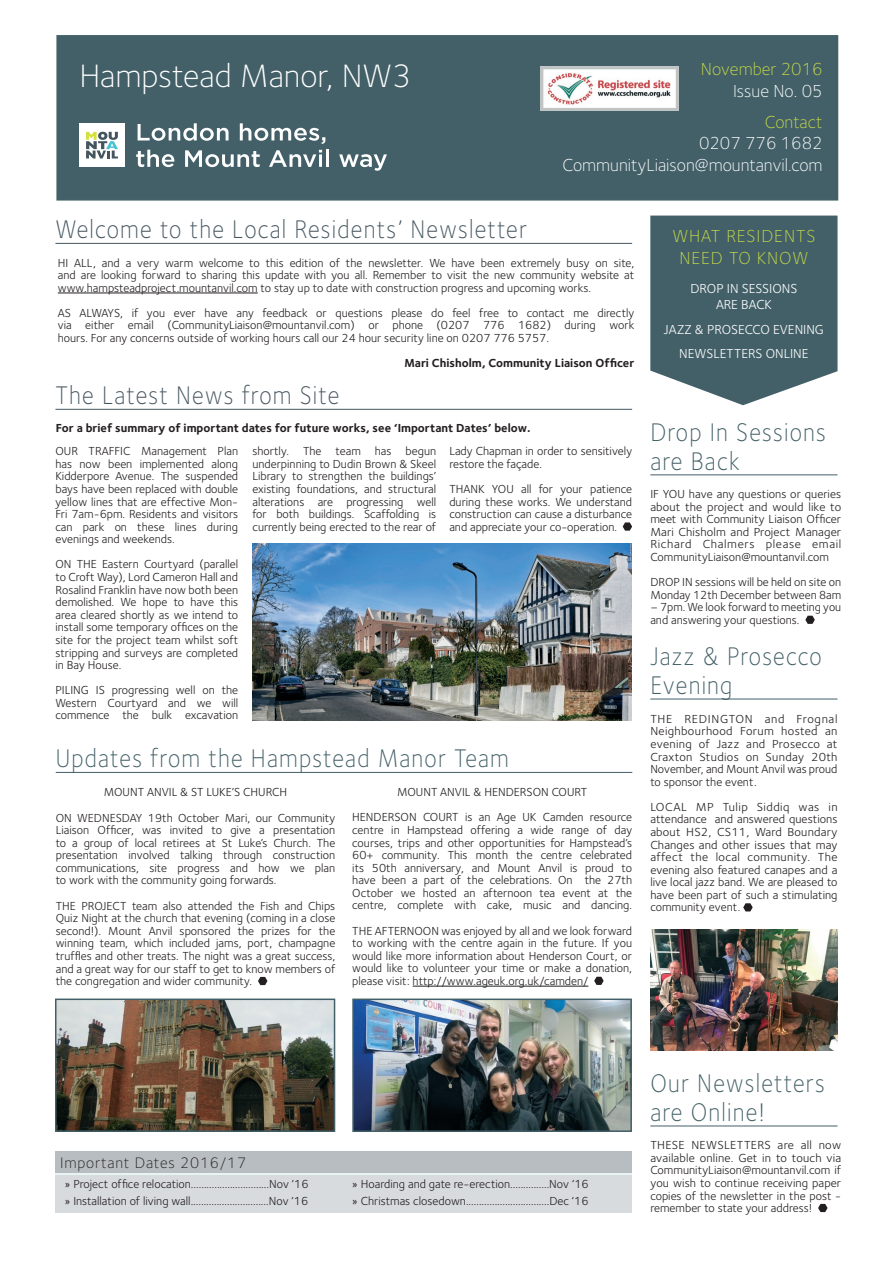
<style>
.page{position:relative;width:893px;height:1263px;background:#fff}
.page>*{position:absolute;margin:0;border:0;box-sizing:border-box;transform-origin:0 0}
.t1{font:300 33.6px "Foundry Sterling";color:#fff}
.t2{font:33.6px "Bebas Neue";color:#fff}
.t3{font:300 26.4px/28.8px "Foundry Sterling";letter-spacing:.05em;color:#436068;scale:.91 1}
.t4{font:300 26.4px "Foundry Sterling";letter-spacing:.05em;color:#455660;scale:.91 1}
.t5{font:300 18px/21.6px "Foundry Sterling";color:#fff;text-align:right}
.t6{font:300 18px/21.6px "Foundry Sterling";color:#c5d946}
.t7{font:300 15.75px "Foundry Sterling";letter-spacing:.05em;color:#231f20}
.t8{font:13.5px/16.2px "Foundry Sterling";color:#fff}
.t9{font:12px/12.6px "Foundry Sterling";color:#231f20;text-align:justify}
.t10{font:700 12px "Foundry Sterling";color:#231f20}
</style>
<div class="page">
<img style="left:58px;top:1001px;width:274px;height:128px">
<div style="left:55px;top:998px;width:280px;height:134px;border:2px solid #436068"></div>
<img style="left:355px;top:1001px;width:274px;height:128px">
<div style="left:352px;top:998px;width:280px;height:134px;border:2px solid #436068"></div>
<img style="left:252px;top:544px;width:379px;height:177px">
<div style="left:55px;top:1158px;width:577px;height:55px;background:#e7f4f2"></div>
<div style="left:55px;top:1151px;width:577px;height:22px;background:#b8bdc1"></div>
<div style="left:55px;top:1175px;width:577px;height:38px;background:#d8dbde"></div>
<hr style="left:55px;top:243px;width:577px;height:1px;background:#455660">
<hr style="left:55px;top:409px;width:577px;height:1px;background:#455660">
<hr style="left:56px;top:772px;width:576px;height:1px;background:#436068">
<svg style="left:258px;top:977px;width:9px;height:8px"></svg>
<hr style="left:58px;top:293px;width:200px;height:1px;background:#231f20">
<hr style="left:413px;top:986px;width:175px;height:1px;background:#231f20">
<svg style="left:594px;top:977px;width:10px;height:8px"></svg>
<svg style="left:623px;top:522px;width:9px;height:9px"></svg>
<hr style="left:650px;top:699px;width:187px;height:1px;background:#436068">
<svg style="left:650px;top:216px;width:187px;height:189px;background:#546e75"></svg>
<svg style="left:743px;top:903px;width:10px;height:8px"></svg>
<div style="left:56px;top:35px;width:782px;height:166px;background:#436068;border:2px solid #436068"></div>
<div style="left:79px;top:123px;width:46px;height:44px;background:#fff"></div>
<svg style="left:86px;top:132px;width:32px;height:26px"></svg>
<svg style="left:138px;top:123px;width:91px;height:18px"></svg>
<svg style="left:240px;top:123px;width:85px;height:21px"></svg>
<svg style="left:136px;top:150px;width:38px;height:17px"></svg>
<svg style="left:185px;top:150px;width:75px;height:17px"></svg>
<svg style="left:269px;top:150px;width:53px;height:17px"></svg>
<hr style="left:326px;top:150px;width:3px;height:17px;background:#fff">
<svg style="left:339px;top:154px;width:48px;height:17px"></svg>
<hr style="left:650px;top:474px;width:187px;height:1px;background:#436068">
<svg style="left:805px;top:616px;width:10px;height:8px"></svg>
<img style="left:541px;top:67px;width:137px;height:43px">
<img style="left:650px;top:929px;width:187px;height:121px">
<hr style="left:650px;top:1125px;width:187px;height:1px;background:#436068">
<svg style="left:818px;top:1204px;width:10px;height:8px"></svg>
<h1 class="t1" style="left:79px;top:57px;width:334px">Hampstead Manor, NW3</h1>
<h3 class="t6" style="left:701px;top:58px;width:123px">November 2016</h3>
<h1 class="t2" style="left:79px;top:58px;width:114px">KEYBRIDGE</h1>
<h3 class="t5" style="left:733px;top:80px;width:91px">Issue no. 05</h3>
<h3 class="t6" style="left:765px;top:111px;width:59px">Contact</h3>
<h3 class="t5" style="left:562px;top:132px;width:262px">0207 776 1682<br>CommunityLiaison@mountanvil.com</h3>
<h2 class="t4" style="left:55px;top:214px;width:520px">Welcome to the Local Residents’ Newsletter</h2>
<p class="t9" style="left:58px;top:256px;width:578px">Hi all, and a very warm welcome to this edition of the newsletter. We have been extremely busy on site, and are looking forward to sharing this update with you all. Remember to visit the new community website at www.hampsteadproject.mountanvil.com to stay up to date with construction progress and upcoming works.</p>
<p class="t9" style="left:58px;top:306px;width:578px">As always, if you ever have any feedback or questions please do feel free to contact me directly via either email (CommunityLiaison@mountanvil.com) or phone (0207 776 1682) during work hours. For any concerns outside of working hours call our 24 hour security line on 0207 776 5757.</p>
<p class="t10" style="left:404px;top:356px;width:231px">Mari Chisholm, Community Liaison Officer</p>
<h2 class="t4" style="left:55px;top:380px;width:314px">The Latest News from Site</h2>
<p class="t10" style="left:56px;top:421px;width:476px">For a brief summary of important dates for future works, see ‘Important Dates’ below.</p>
<p class="t9" style="left:55px;top:445px;width:184px;text-indent:86px">Management Plan has now been implemented along Kidderpore Avenue. The suspended bays have been replaced with double yellow lines that are effective Mon-Fri 7am-6pm. Residents and visitors can park on these lines during evenings and weekends.</p>
<p class="t9" style="left:55px;top:558px;width:184px">On th e Eastern Courtyard (parallel to Croft Way), Lord Cameron Hall and Rosalind Franklin have now both been demolished. We hope to have this area cleared shortly as we intend to install some temporary offices on the site for the project team whilst soft stripping and surveys are completed in Bay House.</p>
<p class="t9" style="left:55px;top:684px;width:184px">Pi ling is progressing well on the Western Courtyard and we will commence the bulk excavation</p>
<p class="t9" style="left:55px;top:445px;width:54px">our Traffic</p>
<p class="t9" style="left:252px;top:445px;width:185px">shortly. The team has begun underpinning to Dudin Brown &amp; Skeel Library to strengthen the buildings’ existing foundations, and structural alterations are progressing well for both buildings. Scaffolding is currently being erected to the rear of</p>
<p class="t9" style="left:449px;top:445px;width:184px">Lady Chapman in order to sensitively restore the façade.</p>
<p class="t9" style="left:449px;top:482px;width:8px">Than</p>
<p class="t9" style="left:449px;top:482px;width:184px;text-indent:29px">k you all for your patience during these works. We understand construction can cause a disturbance and appreciate your co-operation.</p>
<h2 class="t3" style="left:56px;top:744px;width:500px">Updates from the Hampstead Manor Team</h2>
<p class="t9" style="left:56px;top:779px;width:281px;line-height:25.3px;text-indent:48px">Mount Anvi l &amp; St Luke’s Ch urch<br>On Wedn esday 19th October Mari, our Community</p>
<p class="t9" style="left:56px;top:824px;width:281px">Liaison Officer, was invited to give a presentation to a group of local retirees at St Luke’s Church. The presentation involved talking through construction communications, site progress and how we plan to work with the community going forwards.</p>
<p class="t9" style="left:56px;top:899px;width:281px">Th e Proj ect team also attended the Fish and Chips Quiz Night at the church that evening (coming in a close second!). Mount Anvil sponsored the prizes for the winning team, which included jams, port, champagne truffles and other treats. The night was a great success, and a great way for our staff to get to know members of the congregation and wider community.</p>
<p class="t9" style="left:352px;top:779px;width:281px;line-height:25.2px;text-align:center">Mount anvi l &amp; Henderson Court<br>Henderson Court is an Age UK Camden resource</p>
<p class="t9" style="left:352px;top:823px;width:282px">centre in Hampstead offering a wide range of day courses, trips and other opportunities for Hampstead’s 60+ community. This month the centre celebrated its 50th anniversary, and Mount Anvil is proud to have been a part of the celebrations. On the 27th October we hosted an afternoon tea event at the centre, complete with cake, music and dancing.</p>
<p class="t9" style="left:352px;top:924px;width:281px">Th e aftern oon was enjoyed by all and we look forward to working with the centre again in the future. If you would like more information about Henderson Court, or would like to volunteer your time or make a donation, please visit: http://www.ageuk.org.uk/camden/</p>
<h3 class="t6" style="left:679px;top:225px;width:128px;text-indent:-7px">WHAT residents<br>nee d to know</h3>
<p class="t8" style="left:716px;top:280px;width:74px;text-indent:-26px">Drop in sessions are back</p>
<p class="t8" style="left:664px;top:317px;width:161px;line-height:24.8px;text-align:center">Jazz &amp; Prosecco Evenin g n ewsletters on lin e</p>
<h2 class="t3" style="left:650px;top:417px;width:194px">Drop I n Sessions are Back</h2>
<p class="t9" style="left:650px;top:488px;width:192px">If you have any questions or queries about the project and would like to meet with Community Liaison Officer Mari Chisholm and Project Manager Richard Chalmers please email CommunityLiaison@mountanvil.com</p>
<p class="t9" style="left:650px;top:576px;width:192px">Drop in sessions will be held on site on<br>Monday 12th December between 8am</p>
<p class="t9" style="left:650px;top:601px;width:192px">– 7pm. We look forward to meeting you and answering your questions.</p>
<h2 class="t3" style="left:650px;top:642px;width:190px">Jazz &amp; Prosecco<br>Evening</h2>
<p class="t9" style="left:650px;top:712px;width:189px;text-indent:70px">gton and Frognal Neighbourhood Forum hosted an evening of Jazz and Prosecco at Craxton Studios on Sunday 20th November, and Mount Anvil was proud to sponsor the event.</p>
<p class="t9" style="left:650px;top:800px;width:189px">Local MP Tulip Siddiq was in attendance and answered questions about HS2, CS11, Ward Boundary Changes and other issues that may affect the local community. The evening also featured canapes and a live local jazz band. We are pleased to have been part of such a stimulating community event.</p>
<p class="t9" style="left:650px;top:712px;width:56px">Th e Redin</p>
<h3 class="t7" style="left:60px;top:1153px;width:187px">important dates 2016/17</h3>
<p class="t9" style="left:65px;top:1176px;width:245px;line-height:16.8px">» Project office relocation..............................Nov ‘16 » Installation of living wall..............................Nov ‘16</p>
<p class="t9" style="left:352px;top:1176px;width:238px;line-height:16.8px">» Hoarding and gate re-erection...............Nov ‘16 » Christmas closedown................................Dec ‘16</p>
<h2 class="t3" style="left:650px;top:1069px;width:193px">Our Newsletters are Online!</h2>
<p class="t9" style="left:650px;top:1139px;width:192px">Th ese n ewsletters are all now available online. Get in to touch via CommunityLiaison@mountanvil.com if you wish to continue receiving paper copies of the newsletter in the post - remember to state your address!</p>
</div>
